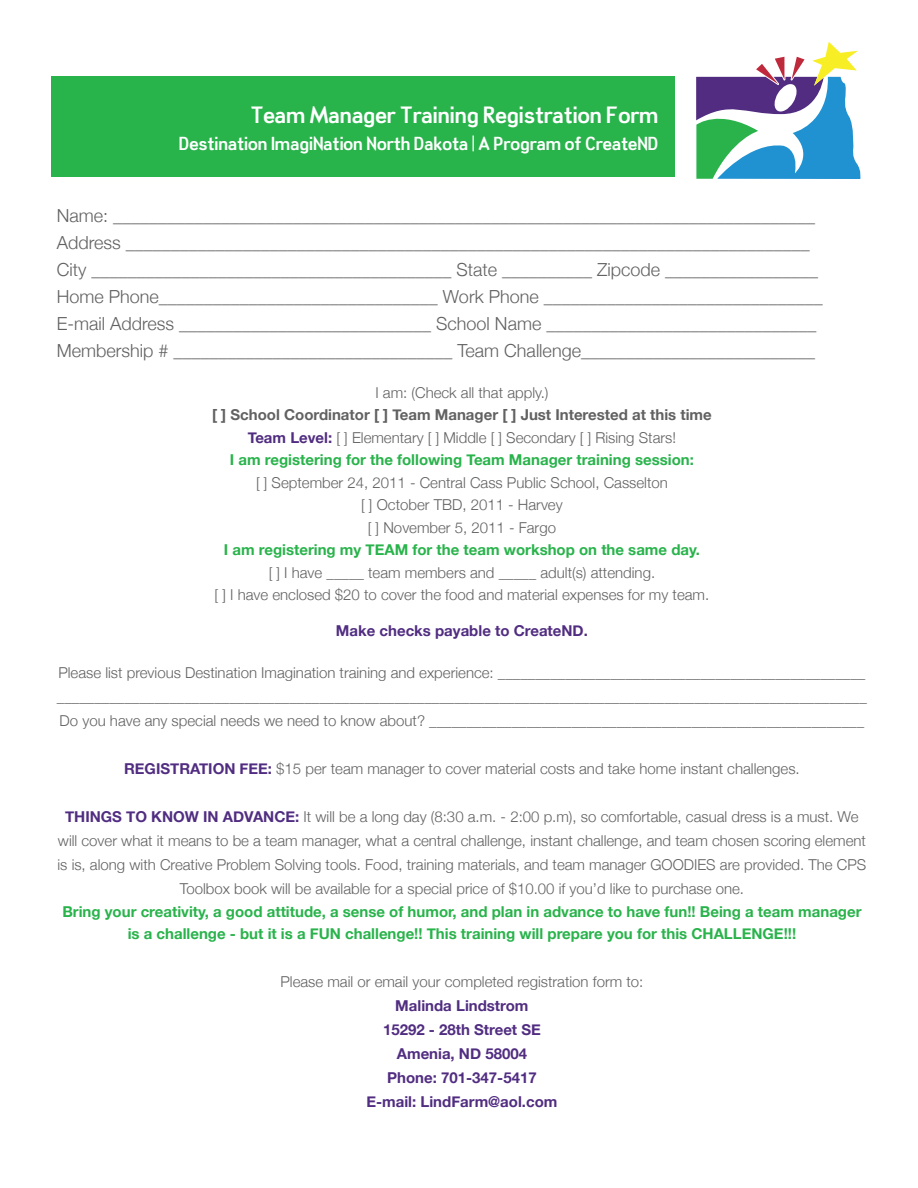
<style>
.page{position:relative;width:918px;height:1188px;background:#fff}
.page>*{position:absolute;margin:0;border:0;box-sizing:border-box;transform-origin:0 0}
.t1{font:22.5px "Tin Doghouse";color:#fff}
.t2{font:300 18px "Helvetica Neue";color:#616161}
.t3{font:18px "Tin Doghouse";color:#fff}
.t4{font:300 15px/24px "Helvetica Neue";color:#616161}
.t5{font:700 15px/22.5px "Helvetica Neue";color:#29b34b;text-align:center}
.t6{font:700 15px "Helvetica Neue";color:#512d81}
.t7{font:700 15px "Helvetica Neue";color:#616161}
.s1{font-weight:700;color:#512d81}
</style>
<div class="page">
<div style="left:51px;top:76px;width:624px;height:101px;background:#29b34b"></div>
<svg style="left:696px;top:42px;width:165px;height:137px"></svg>
<p class="t1" style="left:251px;top:101px;width:409px">Team Manager Training Registration Form</p>
<p class="t3" style="left:179px;top:132px;width:481px">Destination ImagiNation North Dakota | A Program of CreateND</p>
<p class="t2" style="left:57px;top:205px;width:760px">Name: ______________________________________________________________________________</p>
<p class="t2" style="left:57px;top:232px;width:755px">Address ____________________________________________________________________________</p>
<p class="t2" style="left:57px;top:259px;width:763px">City ________________________________________ State __________ Zipcode _________________</p>
<p class="t2" style="left:57px;top:286px;width:767px">Home Phone_______________________________ Work Phone _______________________________</p>
<p class="t2" style="left:57px;top:313px;width:761px">E-mail Address ____________________________ School Name ______________________________</p>
<p class="t2" style="left:57px;top:340px;width:760px">Membership # _______________________________ Team Challenge__________________________</p>
<p class="t4" style="left:375px;top:380px;width:175px">I am: (Check all that apply.)</p>
<p class="t7" style="left:212px;top:405px;width:501px">[ ] School Coordinator [ ] Team Manager [ ] Just Interested at this time</p>
<p class="t4" style="left:248px;top:425px;width:430px"><span class="s1">Team Level:</span> [ ] Elementary [ ] Middle [ ] Secondary [ ] Rising Stars!</p>
<p class="t5" style="left:230px;top:448px;width:465px">I am registering for the following Team Manager training session:</p>
<p class="t4" style="left:256px;top:470px;width:413px">[ ] September 24, 2011 - Central Cass Public School, Casselton</p>
<p class="t4" style="left:361px;top:492px;width:203px">[ ] October TBD, 2011 - Harvey</p>
<p class="t4" style="left:368px;top:515px;width:190px">[ ] November 5, 2011 - Fargo</p>
<p class="t5" style="left:224px;top:538px;width:478px">I am registering my TEAM for the team workshop on the same day.</p>
<p class="t4" style="left:269px;top:560px;width:388px">[ ] I have _____ team members and _____ adult(s) attending.</p>
<p class="t4" style="left:215px;top:582px;width:496px">[ ] I have enclosed $20 to cover the food and material expenses for my team.</p>
<p class="t6" style="left:336px;top:621px;width:253px">Make checks payable to CreateND.</p>
<p class="t4" style="left:57px;top:660px;width:811px">Please list previous Destination Imagination training and experience: _________________________________________________ ____________________________________________________________________________________________________________</p>
<p class="t4" style="left:60px;top:708px;width:806px">Do you have any special needs we need to know about? __________________________________________________________</p>
<p class="t4" style="left:124px;top:756px;width:677px"><span class="s1">REGISTRATION FEE:</span> $15 per team manager to cover material costs and take home instant challenges.</p>
<p class="t4" style="left:58px;top:804px;width:810px;text-align:center"><span class="s1">THINGS TO KNOW IN ADVANCE:</span> It will be a long day (8:30 a.m. - 2:00 p.m), so comfortable, casual dress is a must. We will cover what it means to be a team manager, what a central challenge, instant challenge, and team chosen scoring element is is, along with Creative Problem Solving tools. Food, training materials, and team manager GOODIES are provided. The CPS Toolbox book will be available for a special price of $10.00 if you’d like to purchase one.</p>
<p class="t5" style="left:62px;top:900px;width:801px">Bring your creativity, a good attitude, a sense of humor, and plan in advance to have fun!! Being a team manager is a challenge - but it is a FUN challenge!! This training will prepare you for this CHALLENGE!!!</p>
<p class="t4" style="left:281px;top:969px;width:364px">Please mail or email your completed registration form to:</p>
<p class="t6" style="left:395px;top:996px;width:135px">Malinda Lindstrom</p>
<p class="t6" style="left:383px;top:1020px;width:159px">15292 - 28th Street SE</p>
<p class="t6" style="left:397px;top:1044px;width:132px">Amenia, ND 58004</p>
<p class="t6" style="left:387px;top:1068px;width:151px">Phone: 701-347-5417</p>
<p class="t6" style="left:366px;top:1092px;width:193px">E-mail: LindFarm@aol.com</p>
</div>
